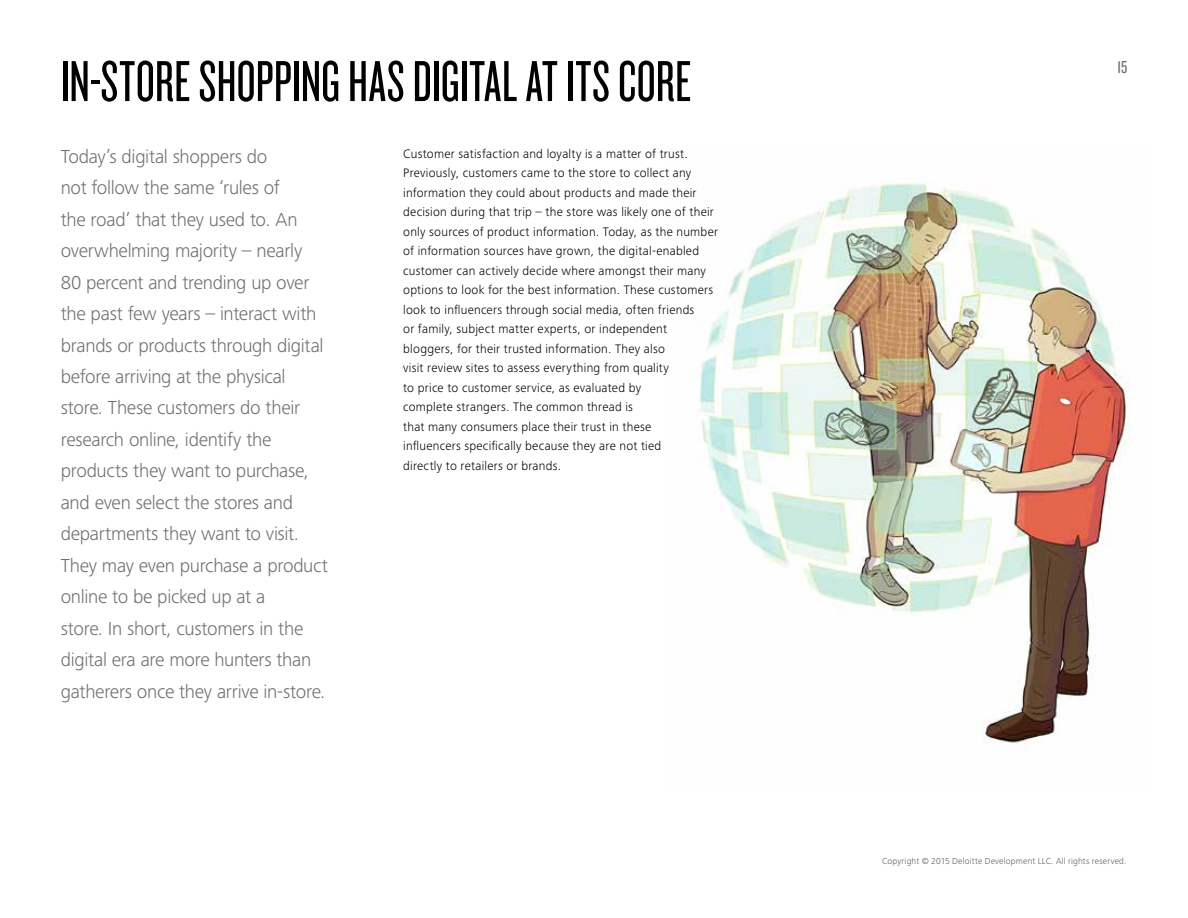
<style>
.page{position:relative;width:1188px;height:918px;background:#fff}
.page>*{position:absolute;margin:0;border:0;box-sizing:border-box;transform-origin:0 0}
.t1{font:60px "Knockout HTF27 Junior Bantamwt";letter-spacing:.005em;color:#000}
.t2{font:300 19.5px/31.5px "Frutiger Next Pro";letter-spacing:-.015em;color:#6d6e71}
.t3{font:18px "Knockout HTF28 Junior Featherwt";color:#6d6e71}
.t4{font:300 12.75px/19.5px "Frutiger Next Pro";letter-spacing:.02em;color:#000}
.t5{font:300 9px "Frutiger Next Pro";letter-spacing:.02em;color:#58595b}
</style>
<div class="page">
<img style="left:699px;top:183px;width:431px;height:560px">
<h1 class="t1" style="left:61px;top:52px;width:632px">IN-STORE SHOPPING HAS DIGITAL AT ITS CORE</h1>
<p class="t2" style="left:61px;top:140px;width:269px">Today’s digital shoppers do<br>not follow the same ‘rules of<br>the road’ that they used to. An overwhelming majority – nearly<br>80 percent and trending up over the past few years – interact with brands or products through digital before arriving at the physical store. These customers do their research online, identify the products they want to purchase, and even select the stores and departments they want to visit.<br>They may even purchase a product online to be picked up at a<br>store. In short, customers in the digital era are more hunters than gatherers once they arrive in-store.</p>
<p class="t4" style="left:403px;top:144px;width:316px">Customer satisfaction and loyalty is a matter of trust.<br>Previously, customers came to the store to collect any information they could about products and made their decision during that trip – the store was likely one of their only sources of product information. Today, as the number of information sources have grown, the digital-enabled customer can actively decide where amongst their many options to look for the best information. These customers look to influencers through social media, often friends<br>or family, subject matter experts, or independent bloggers, for their trusted information. They also<br>visit review sites to assess everything from quality<br>to price to customer service, as evaluated by<br>complete strangers. The common thread is<br>that many consumers place their trust in these<br>influencers specifically because they are not tied<br>directly to retailers or brands.</p>
<h3 class="t3" style="left:1118px;top:58px;width:11px">15</h3>
<p class="t5" style="left:882px;top:856px;width:246px">Copyright © 2015 Deloitte Development LLC. All rights reserved.</p>
</div>
